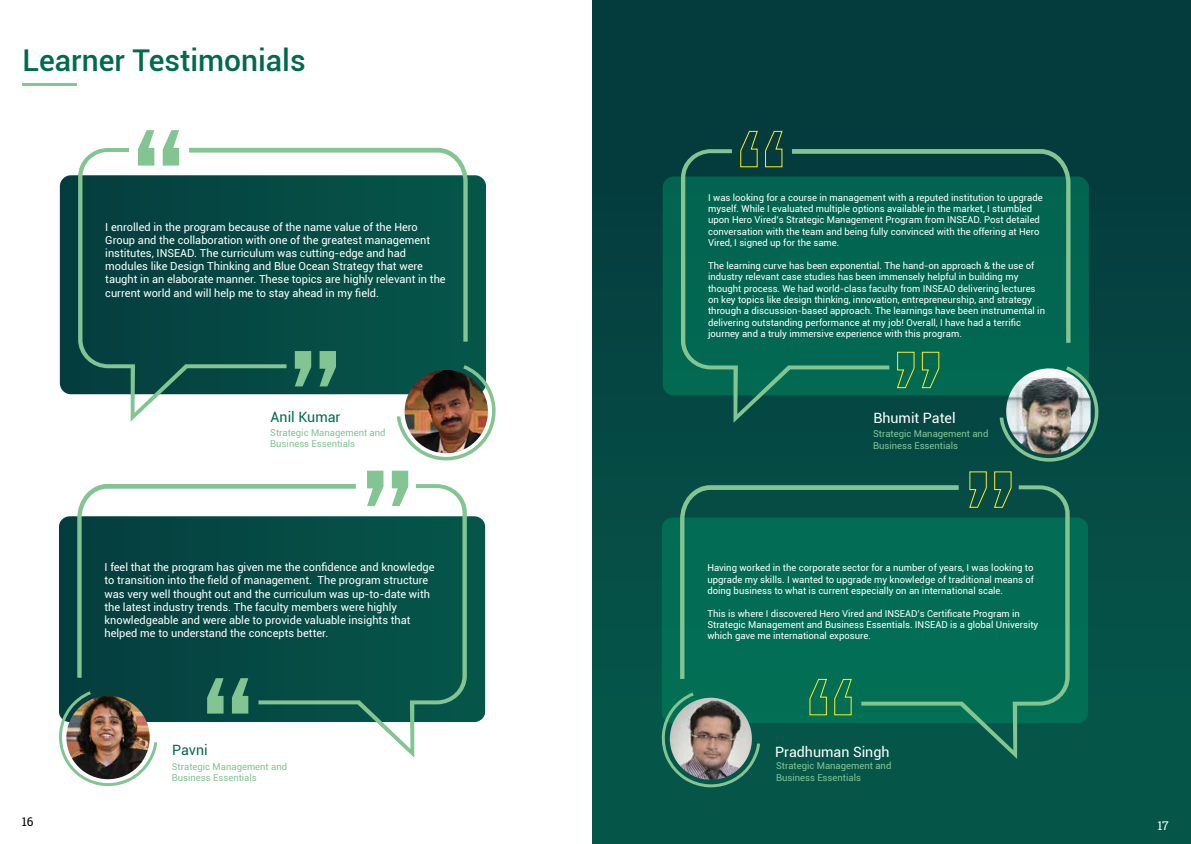
<style>
.page{position:relative;width:1191px;height:844px;background:#fff}
.page>*{position:absolute;margin:0;border:0;box-sizing:border-box;transform-origin:0 0}
.t1{font:500 30px "Roboto";color:#006a4d}
.t2{font:14.2px "Roboto";color:#fff}
.t3{font:14.2px "Roboto";color:#006a4d}
.t4{font:12px "Roboto Slab";color:#000}
.t5{font:12px "Roboto Slab";color:#fff}
.t6{font:11px/13.2px "Roboto";color:#fff}
.t7{font:9.5px/11.4px "Roboto";color:#fff}
.t8{font:9.5px/11.4px "Roboto";color:#82c492}
</style>
<div class="page">
<hr style="left:23px;top:83px;width:54px;height:2px;background:#83c593">
<svg style="left:60px;top:175px;width:426px;height:219px;background:#064d46"></svg>
<svg style="left:78px;top:148px;width:208px;height:273px;fill:#054341"></svg>
<svg style="left:138px;top:130px;width:41px;height:35px"></svg>
<svg style="left:295px;top:351px;width:41px;height:35px"></svg>
<svg style="left:367px;top:470px;width:41px;height:14px"></svg>
<svg style="left:189px;top:148px;width:279px;height:193px;background:#27665e"></svg>
<svg style="left:397px;top:365px;width:99px;height:95px"></svg>
<img style="left:404px;top:370px;width:84px;height:83px;border-radius:42px">
<div style="left:592px;top:0;width:599px;height:843px;background:linear-gradient(to bottom,#04383c,#06594b)"></div>
<svg style="left:59px;top:516px;width:426px;height:206px;background:#064944"></svg>
<svg style="left:59px;top:691px;width:98px;height:95px"></svg>
<img style="left:66px;top:695px;width:84px;height:84px;border-radius:42px">
<svg style="left:258px;top:484px;width:209px;height:273px;fill:#065448"></svg>
<svg style="left:77px;top:484px;width:279px;height:193px;background:#2d6560"></svg>
<svg style="left:207px;top:678px;width:41px;height:35px"></svg>
<div style="left:662px;top:176px;width:426px;height:219px;background:#026852;border-radius:11px"></div>
<svg style="left:681px;top:149px;width:208px;height:274px"></svg>
<svg style="left:739px;top:130px;width:44px;height:38px;background:#225239"></svg>
<svg style="left:897px;top:351px;width:42px;height:37px"></svg>
<svg style="left:968px;top:471px;width:44px;height:14px"></svg>
<svg style="left:792px;top:149px;width:278px;height:194px"></svg>
<svg style="left:999px;top:366px;width:100px;height:95px"></svg>
<div style="left:662px;top:517px;width:426px;height:206px;background:#026f55;border-radius:11px"></div>
<svg style="left:661px;top:692px;width:99px;height:95px"></svg>
<svg style="left:861px;top:485px;width:208px;height:273px"></svg>
<svg style="left:680px;top:485px;width:278px;height:194px"></svg>
<svg style="left:809px;top:678px;width:43px;height:37px"></svg>
<img style="left:670px;top:697px;width:82px;height:82px;border-radius:41px">
<img style="left:1006px;top:368px;width:84px;height:86px">
<h1 class="t1" style="left:23px;top:39px;width:284px">Learner Testimonials</h1>
<p class="t6" style="left:105px;top:220px;width:342px">I enrolled in the program because of the name value of the Hero Group and the collaboration with one of the greatest management institutes, INSEAD. The curriculum was cutting-edge and had modules like Design Thinking and Blue Ocean Strategy that were taught in an elaborate manner. These topics are highly relevant in the current world and will help me to stay ahead in my field.</p>
<h2 class="t3" style="left:271px;top:406px;width:71px">Anil Kumar</h2>
<p class="t8" style="left:270px;top:426px;width:117px">Strategic Management and<br>Business Essentials</p>
<p class="t6" style="left:104px;top:560px;width:331px">I feel that the program has given me the confidence and knowledge to transition into the field of management. The program structure was very well thought out and the curriculum was up-to-date with the latest industry trends. The faculty members were highly knowledgeable and were able to provide valuable insights that helped me to understand the concepts better.</p>
<h2 class="t3" style="left:172px;top:740px;width:37px">Pavni</h2>
<p class="t8" style="left:172px;top:760px;width:117px">Strategic Management and<br>Business Essentials</p>
<p class="t7" style="left:708px;top:191px;width:336px">I was looking for a course in management with a reputed institution to upgrade myself. While I evaluated multiple options available in the market, I stumbled upon Hero Vired’s Strategic Management Program from INSEAD. Post detailed conversation with the team and being fully convinced with the offering at Hero Vired, I signed up for the same.</p>
<p class="t7" style="left:708px;top:259px;width:338px">The learning curve has been exponential. The hand-on approach &amp; the use of industry relevant case studies has been immensely helpful in building my thought process. We had world-class faculty from INSEAD delivering lectures on key topics like design thinking, innovation, entrepreneurship, and strategy through a discussion-based approach. The learnings have been instrumental in delivering outstanding performance at my job! Overall, I have had a terrific journey and a truly immersive experience with this program.</p>
<h2 class="t2" style="left:873px;top:408px;width:84px">Bhumit Patel</h2>
<p class="t8" style="left:873px;top:427px;width:117px">Strategic Management and<br>Business Essentials</p>
<p class="t7" style="left:707px;top:561px;width:328px;text-align:justify">Having worked in the corporate sector for a number of years, I was looking to upgrade my skills. I wanted to upgrade my knowledge of traditional means of doing business to what is current especially on an international scale.</p>
<p class="t7" style="left:707px;top:607px;width:332px">This is where I discovered Hero Vired and INSEAD’s Certificate Program in<br>Strategic Management and Business Essentials. INSEAD is a global University which gave me international exposure.</p>
<h2 class="t2" style="left:775px;top:741px;width:116px">Pradhuman Singh</h2>
<p class="t8" style="left:776px;top:759px;width:117px">Strategic Management and<br>Business Essentials</p>
<p class="t4" style="left:22px;top:813px;width:13px">16</p>
<p class="t5" style="left:1157px;top:817px;width:13px">17</p>
</div>
